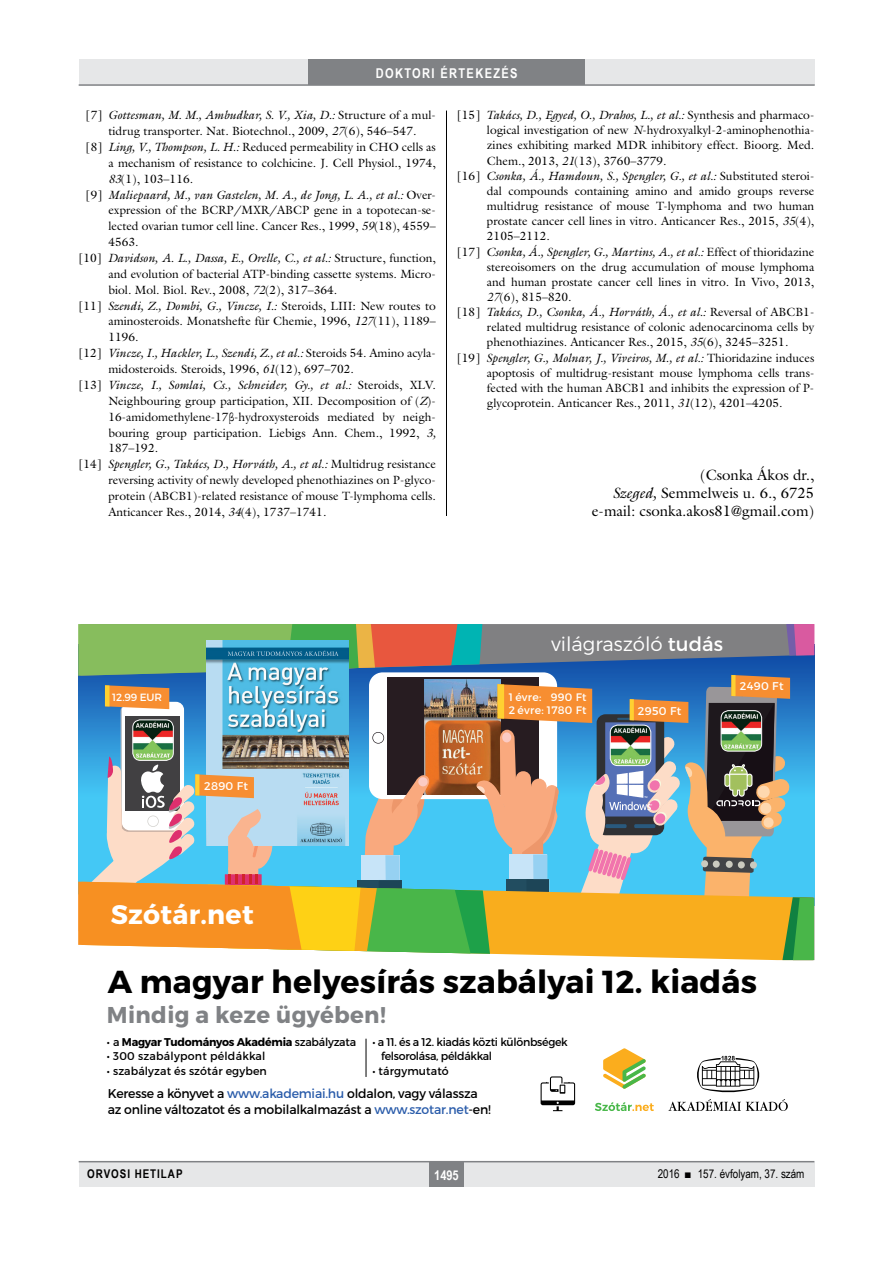
<style>
.page{position:relative;width:893px;height:1263px;background:#fff}
.page>*{position:absolute;margin:0;border:0;box-sizing:border-box;transform-origin:0 0}
.t1{font:700 31.8px "Montserrat";letter-spacing:.005em;color:#000}
.t2{font:700 26.85px "Montserrat";letter-spacing:.01em;color:#fff}
.t3{font:700 22.95px "Montserrat";letter-spacing:.015em;color:#808285}
.t4{font:300 19.65px "Montserrat";color:#fff}
.irodalom_szerzo{font:15px "Galliard Reg";color:#000}
.t5{font:700 13.5px "Arial Narrow";letter-spacing:.1em;color:#fff}
.t6{font:12.75px/15.3px "Montserrat";letter-spacing:-.015em;color:#000}
.t7{font:12px/15.9px "Galliard Reg";color:#000;text-align:justify}
.t8{font:12px "Arial Narrow";color:#000}
.t9{font:700 12px "Arial Narrow";letter-spacing:.08em;color:#000}
.t10{font:11.25px "Montserrat";letter-spacing:.005em;color:#000}
.t11{font:11.25px/14.2px "Montserrat";letter-spacing:-.025em;color:#000}
.t12{font:700 11.25px "Montserrat";letter-spacing:-.02em;color:#000}
.t13{font:11.25px "Montserrat";letter-spacing:.025em;color:#fff}
.t14{font:10.8px/13px "Montserrat";letter-spacing:.025em;color:#fff}
.t15{font:10.5px "Montserrat";letter-spacing:-.01em;color:#fff}
.s1{font-style:italic}
.s2{font-family:"Garamond Premr Pro"}
.s3{font-weight:400}
.s4{color:#2a5caa}
</style>
<div class="page">
<div style="left:79px;top:1161px;width:735px;height:25px;background:#e6e7e8"></div>
<div style="left:429px;top:1161px;width:34px;height:25px;background:#808285"></div>
<hr style="left:79px;top:1161px;width:735px;height:1px;background:#808285">
<div style="left:79px;top:60px;width:735px;height:25px;background:#e6e7e8"></div>
<div style="left:308px;top:60px;width:277px;height:25px;background:#808285"></div>
<hr style="left:79px;top:84px;width:736px;height:2px;background:#808285">
<hr style="left:446px;top:111px;width:1px;height:1026px;background:#000">
<div style="left:78px;top:624px;width:736px;height:510px;background:#fff"></div>
<svg style="left:697px;top:1056px;width:63px;height:37px"></svg>
<svg style="left:603px;top:1048px;width:43px;height:41px"></svg>
<svg style="left:595px;top:1102px;width:59px;height:9px"></svg>
<hr style="left:366px;top:1039px;width:1px;height:38px;background:#000">
<svg style="left:668px;top:1099px;width:120px;height:12px"></svg>
<svg style="left:541px;top:1076px;width:34px;height:35px"></svg>
<img style="left:78px;top:624px;width:736px;height:336px">
<p class="t5" style="left:376px;top:63px;width:143px">DOKTORI ÉRTEKEZÉS</p>
<p class="t7" style="left:86px;top:107px;width:351px;text-align:center">[7] <span class="s1">Gottesman, M. M., Ambudkar, S. V., Xia, D.:</span> Structure of a mul&shy;tidrug transporter. Nat. Biotechnol., 2009, <span class="s1">27</span>(6), 546–547.</p>
<p class="t7" style="left:108px;top:139px;width:329px;text-indent:-23px">[8] <span class="s1">Ling, V., Thompson, L. H.:</span> Reduced permeability in CHO cells as a mechanism of resistance to colchicine. J. Cell Physiol., 1974, <span class="s1">83</span>(1), 103–116.</p>
<p class="t7" style="left:108px;top:186px;width:329px;text-indent:-23px">[9] <span class="s1">Maliepaard, M., van Gastelen, M. A., de Jong, L. A., et al.:</span> Over&shy;expression of the BCRP/MXR/ABCP gene in a topotecan-se&shy;lected ovarian tumor cell line. Cancer Res., 1999, <span class="s1">59</span>(18), 4559– 4563.</p>
<p class="t7" style="left:108px;top:250px;width:329px;text-indent:-30px">[10] <span class="s1">Davidson, A. L., Dassa, E., Orelle, C., et al.:</span> Structure, function, and evolution of bacterial ATP-binding cassette systems. Micro&shy;biol. Mol. Biol. Rev., 2008, <span class="s1">72</span>(2), 317–364.</p>
<p class="t7" style="left:108px;top:297px;width:329px;text-indent:-30px">[11] <span class="s1">Szendi, Z., Dombi, G., Vincze, I.:</span> Steroids, LIII: New routes to aminosteroids. Monatshefte für Chemie, 1996, <span class="s1">127</span>(11), 1189– 1196.</p>
<p class="t7" style="left:108px;top:345px;width:329px;text-indent:-30px">[12] <span class="s1">Vincze, I., Hackler, L., Szendi, Z., et al.:</span> Steroids 54. Amino acyla&shy;midosteroids. Steroids, 1996, <span class="s1">61</span>(12), 697–702.</p>
<p class="t7" style="left:108px;top:377px;width:329px;text-indent:-30px">[13] <span class="s1">Vincze, I., Somlai, Cs., Schneider, Gy., et al.:</span> Steroids, XLV.<br>Neighbouring group participation, XII. Decomposition of (<span class="s1">Z</span>)- 16-amidomethylene-17<span class="s2">β</span>-hydroxysteroids mediated by neigh&shy;bouring group participation. Liebigs Ann. Chem., 1992, <span class="s1">3, </span>187–192.</p>
<p class="t7" style="left:108px;top:456px;width:329px;text-indent:-30px">[14] <span class="s1">Spengler, G., Takács, D., Horváth, A., et al.:</span> Multidrug resistance reversing activity of newly developed phenothiazines on P-glyco&shy;protein (ABCB1)-related resistance of mouse T-lymphoma cells.<br>Anticancer Res., 2014, <span class="s1">34</span>(4), 1737–1741.</p>
<p class="t7" style="left:487px;top:107px;width:329px;line-height:15.1px;text-indent:-30px">[15] <span class="s1">Takács, D., Egyed, O., Drahos, L., et al.:</span> Synthesis and pharmaco&shy;logical investigation of new <span class="s1">N</span>-hydroxyalkyl-2-aminophenothia&shy;zines exhibiting marked MDR inhibitory effect. Bioorg. Med.<br>Chem., 2013, <span class="s1">21</span>(13), 3760–3779.</p>
<p class="t7" style="left:487px;top:168px;width:329px;line-height:15.1px;text-indent:-30px">[16] <span class="s1">Csonka, Á., Hamdoun, S., Spengler, G., et al.:</span> Substituted steroi&shy;dal compounds containing amino and amido groups reverse multidrug resistance of mouse T-lymphoma and two human prostate cancer cell lines in vitro. Anticancer Res., 2015, <span class="s1">35</span>(4), 2105–2112.</p>
<p class="t7" style="left:487px;top:244px;width:329px;line-height:15.1px;text-indent:-30px">[17] <span class="s1">Csonka, Á., Spengler, G., Martins, A., et al.:</span> Effect of thioridazine stereoisomers on the drug accumulation of mouse lymphoma and human prostate cancer cell lines in vitro. In Vivo, 2013, <span class="s1">27</span>(6), 815–820.</p>
<p class="t7" style="left:487px;top:304px;width:329px;line-height:15.1px;text-indent:-30px">[18] <span class="s1">Takács, D., Csonka, Á., Horváth, Á., et al.:</span> Reversal of ABCB1- related multidrug resistance of colonic adenocarcinoma cells by phenothiazines. Anticancer Res., 2015, <span class="s1">35</span>(6), 3245–3251.</p>
<p class="t7" style="left:487px;top:350px;width:329px;line-height:15.1px;text-indent:-30px">[19] <span class="s1">Spengler, G., Molnar, J., Viveiros, M., et al.:</span> Thioridazine induces apoptosis of multidrug-resistant mouse lymphoma cells trans&shy;fected with the human ABCB1 and inhibits the expression of P&shy;glycoprotein. Anticancer Res., 2011, <span class="s1">31</span>(12), 4201–4205.</p>
<p class="irodalom_szerzo" style="left:700px;top:465px;width:116px">(Csonka Ákos dr.,</p>
<p class="irodalom_szerzo" style="left:612px;top:483px;width:203px"><span class="s1">Szeged,</span> Semmelweis u. 6., 6725</p>
<p class="irodalom_szerzo" style="left:592px;top:501px;width:224px">e-mail: csonka.akos81@gmail.com)</p>
<p class="t15" style="left:112px;top:691px;width:51px">12.99 EUR</p>
<p class="t13" style="left:204px;top:779px;width:45px">2890 Ft</p>
<p class="t2" style="left:111px;top:897px;width:144px">Szótár.net</p>
<p class="t4" style="left:551px;top:632px;width:173px">világraszóló <span class="s3">tudás</span></p>
<p class="t14" style="left:509px;top:691px;width:80px">1 évre: 990 Ft<br>2 évre: 1780 Ft</p>
<p class="t13" style="left:638px;top:704px;width:45px">2950 Ft</p>
<p class="t13" style="left:740px;top:679px;width:45px">2490 Ft</p>
<p class="t1" style="left:108px;top:962px;width:651px">A magyar helyesírás szabályai 12. kiadás</p>
<p class="t3" style="left:107px;top:1000px;width:280px">Mindig a keze ügyében!</p>
<p class="t12" style="left:107px;top:1035px;width:251px"><span class="s3">• a</span> Magyar Tudományos Akadémia <span class="s3">szabályzata</span></p>
<p class="t10" style="left:107px;top:1049px;width:160px">• 300 szabálypont példákkal</p>
<p class="t10" style="left:107px;top:1064px;width:161px">• szabályzat és szótár egyben</p>
<p class="t11" style="left:381px;top:1035px;width:188px;text-indent:-9px">• a 11. és a 12. kiadás közti különbségek felsorolása, példákkal</p>
<p class="t10" style="left:372px;top:1064px;width:78px">• tárgymutató</p>
<p class="t6" style="left:108px;top:1086px;width:385px">Keresse a könyvet a <span class="s4">www.akademiai.hu</span> oldalon, vagy válassza az online változatot és a mobilalkalmazást a <span class="s4">www.szotar.net</span>-en!</p>
<p class="t9" style="left:87px;top:1165px;width:97px">ORVOSI HETILAP</p>
<p class="t5" style="left:434px;top:1165px;width:26px">1495</p>
<p class="t8" style="left:658px;top:1165px;width:148px">2016 ■ 157. évfolyam, 37. szám</p>
</div>
